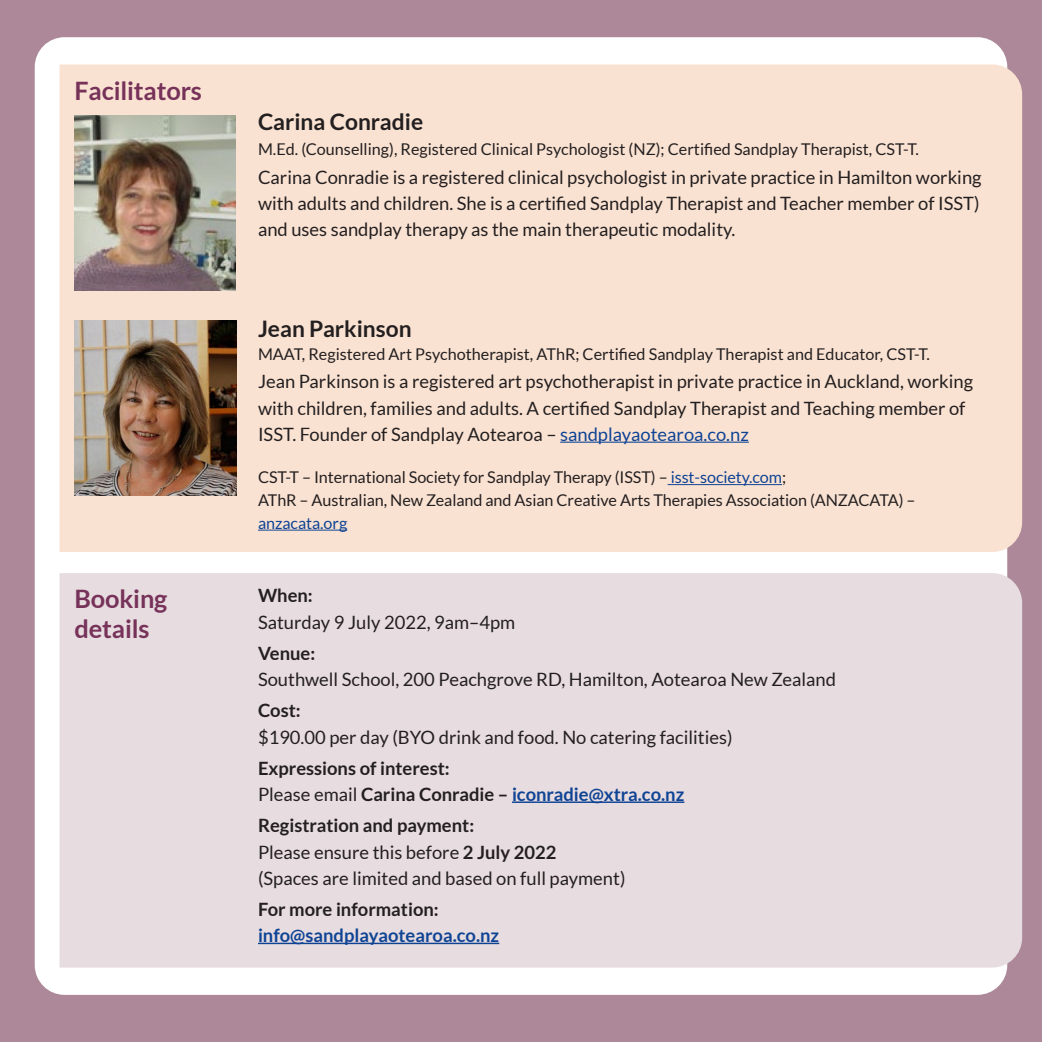
<style>
.page{position:relative;width:1042px;height:1042px;background:#ac8898}
.page>*{position:absolute;margin:0;border:0;box-sizing:border-box;transform-origin:0 0}
.t1{font:700 25.38px/29.8px "Lato";letter-spacing:-.005em;color:#77325a}
.t2{font:700 22.75px "Lato";color:#231f20}
.t3{font:18.38px/26.2px "Lato";color:#231f20}
.t4{font:700 18.38px/26.2px "Lato";color:#231f20}
.t5{font:700 18.38px/26.2px "Lato";color:#0f4495}
.t6{font:16.1px/22.8px "Lato";letter-spacing:-.005em;color:#231f20}
.s1{color:#0f4495}
.s2{font-weight:700}
.s3{font-weight:400}
.s4{color:#231f20}
</style>
<div class="page">
<div style="left:35px;top:37px;width:972px;height:958px;background:#fff;border-radius:30px"></div>
<div style="left:60px;top:64px;width:962px;height:488px;background:#fae2d2"></div>
<hr style="left:560px;top:441px;width:189px;height:2px;background:#0f4495">
<hr style="left:667px;top:484px;width:115px;height:1px;background:#0f4495">
<hr style="left:258px;top:530px;width:89px;height:1px;background:#0f4495">
<img style="left:74px;top:116px;width:162px;height:175px">
<img style="left:74px;top:320px;width:163px;height:175px">
<div style="left:60px;top:573px;width:962px;height:394px;background:#e7dcdf"></div>
<hr style="left:512px;top:801px;width:172px;height:2px;background:#0f4495">
<hr style="left:258px;top:942px;width:241px;height:2px;background:#0f4495">
<p class="t1" style="left:74px;top:76px;width:129px">Facilitators</p>
<p class="t1" style="left:74px;top:583px;width:94px">Booking details</p>
<p class="t2" style="left:258px;top:109px;width:167px">Carina Conradie</p>
<p class="t6" style="left:258px;top:138px;width:662px">M.Ed. (Counselling), Registered Clinical Psychologist (NZ); Certified Sandplay Therapist, CST-T.</p>
<p class="t3" style="left:258px;top:164px;width:725px;text-align:justify">Carina Conradie is a registered clinical psychologist in private practice in Hamilton working with adults and children. She is a certified Sandplay Therapist and Teacher member of ISST) and uses sandplay therapy as the main therapeutic modality.</p>
<p class="t2" style="left:258px;top:315px;width:155px">Jean Parkinson</p>
<p class="t6" style="left:258px;top:342px;width:673px">MAAT, Registered Art Psychotherapist, AThR; Certified Sandplay Therapist and Educator, CST-T.</p>
<p class="t3" style="left:258px;top:368px;width:716px">Jean Parkinson is a registered art psychotherapist in private practice in Auckland, working with children, families and adults. A certified Sandplay Therapist and Teaching member of<br>ISST. Founder of Sandplay Aotearoa – <span class="s1">sandplayaotearoa.co.nz</span></p>
<p class="t6" style="left:258px;top:466px;width:659px">CST-T – International Society for Sandplay Therapy (ISST) – <span class="s1">isst-society.com</span>;<br>AThR – Australian, New Zealand and Asian Creative Arts Therapies Association (ANZACATA) – <span class="s1">anzacata.org</span></p>
<p class="t3" style="left:258px;top:582px;width:259px"><span class="s2">When:<br></span>Saturday 9 July 2022, 9am–4pm</p>
<p class="t3" style="left:258px;top:640px;width:579px"><span class="s2">Venue:<br></span>Southwell School, 200 Peachgrove RD, Hamilton, Aotearoa New Zealand</p>
<p class="t3" style="left:258px;top:697px;width:476px"><span class="s2">Cost:<br></span>$190.00 per day (BYO drink and food. No catering facilities)</p>
<p class="t4" style="left:258px;top:755px;width:428px">Expressions of interest:<br><span class="s3">Please email</span> Carina Conradie – <span class="s1">iconradie@xtra.co.nz</span></p>
<p class="t3" style="left:258px;top:812px;width:369px"><span class="s2">Registration and payment:<br></span>Please ensure this before <span class="s2">2 July 2022<br></span>(Spaces are limited and based on full payment)</p>
<p class="t5" style="left:258px;top:896px;width:243px"><span class="s4">For more information: </span>info@sandplayaotearoa.co.nz</p>
</div>
